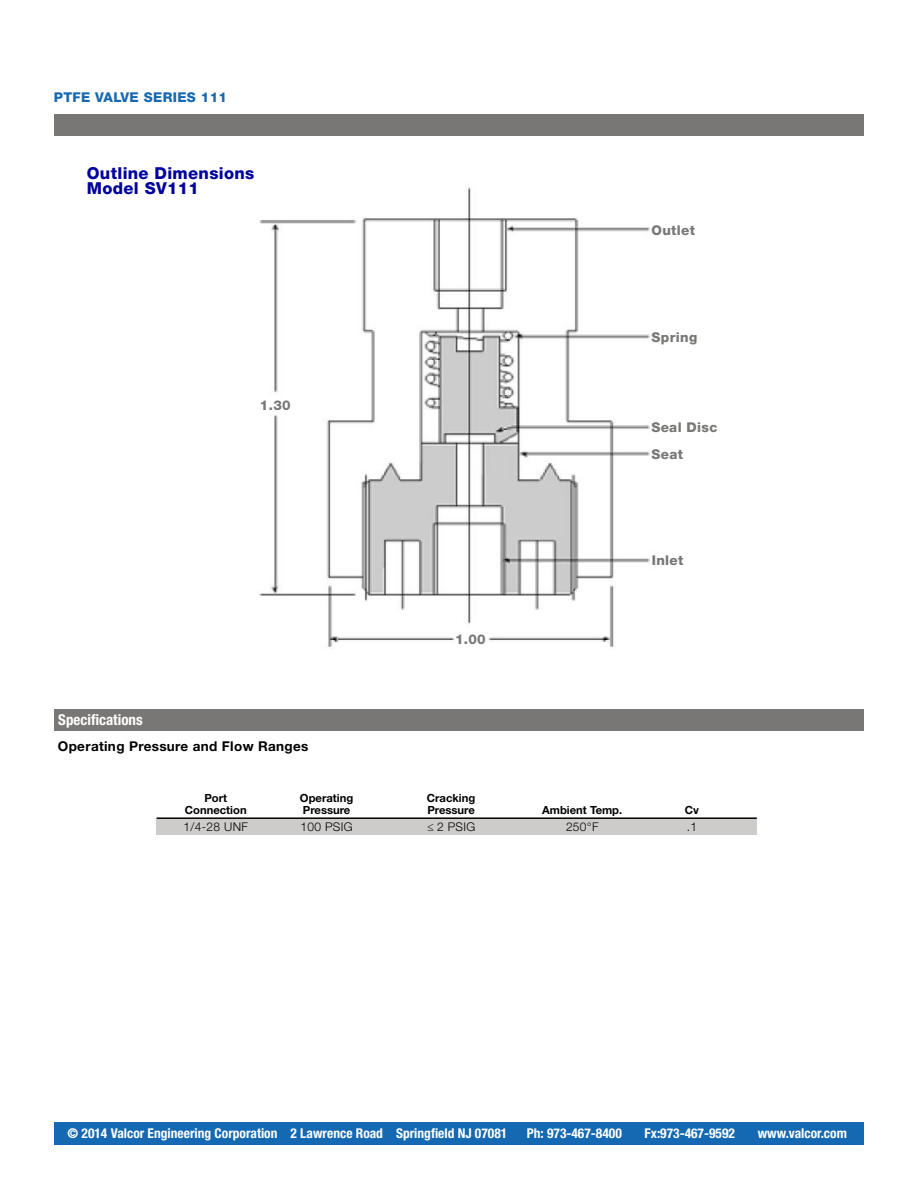
<style>
.page{position:relative;width:918px;height:1188px;background:#fff}
.page>*{position:absolute;margin:0;border:0;box-sizing:border-box;transform-origin:0 0}
.Page2_BLUE_HEADER{font:800 16.5px "Helvetica Neue LT Std";letter-spacing:.02em;color:#00009e}
.Gray_Bar_HEADER{font:700 condensed 15px "Helvetica Neue LT Std";color:#fff}
.Page2_BLUE_HEADER-2{font:700 condensed 13.5px "Helvetica Neue LT Std";color:#fff}
.Page2_BLUE_HEADER-3{font:800 13.5px "Helvetica Neue LT Std";letter-spacing:.025em;color:#797776}
.Operating_Pressure{font:700 13.5px "Helvetica Neue LT Std";letter-spacing:.025em;color:#000}
.Page2_BLUE_HEADER-4{font:800 13.5px "Helvetica Neue LT Std";letter-spacing:.025em;color:#1568b2}
.Table_Data{font:300 12px "Helvetica Neue LT Std";letter-spacing:.025em;color:#010000}
.Table_Headers{font:700 11.25px "Helvetica Neue LT Std";color:#000}
</style>
<div class="page">
<img style="left:90px;top:135px;width:756px;height:514px">
<div style="left:156px;top:819px;width:601px;height:15px;background:#ceccca"></div>
<div style="left:54px;top:709px;width:810px;height:22px;background:#797776"></div>
<div style="left:54px;top:1123px;width:810px;height:22px;background:#1568b2"></div>
<hr style="left:157px;top:817px;width:600px;height:2px;background:#000">
<div style="left:54px;top:114px;width:810px;height:21px;background:#797776"></div>
<p class="Page2_BLUE_HEADER-4" style="left:54px;top:89px;width:175px">PTFE VALVE SERIES 111</p>
<p class="Page2_BLUE_HEADER" style="left:87px;top:163px;width:169px">Outline Dimensions</p>
<p class="Page2_BLUE_HEADER" style="left:87px;top:178px;width:114px">Model SV111</p>
<p class="Page2_BLUE_HEADER-3" style="left:260px;top:397px;width:32px">1.30</p>
<p class="Gray_Bar_HEADER" style="left:58px;top:711px;width:86px">Specifications</p>
<p class="Page2_BLUE_HEADER-3" style="left:455px;top:631px;width:32px">1.00</p>
<p class="Page2_BLUE_HEADER-3" style="left:652px;top:222px;width:45px">Outlet</p>
<p class="Page2_BLUE_HEADER-3" style="left:652px;top:329px;width:47px">Spring</p>
<p class="Page2_BLUE_HEADER-3" style="left:651px;top:420px;width:67px">Seal Disc</p>
<p class="Page2_BLUE_HEADER-3" style="left:652px;top:446px;width:33px">Seat</p>
<p class="Page2_BLUE_HEADER-3" style="left:652px;top:552px;width:33px">Inlet</p>
<p class="Operating_Pressure" style="left:58px;top:738px;width:252px">Operating Pressure and Flow Ranges</p>
<p class="Table_Headers" style="left:300px;top:791px;width:55px">Operating</p>
<p class="Table_Headers" style="left:303px;top:803px;width:49px">Pressure</p>
<p class="Table_Headers" style="left:427px;top:791px;width:50px">Cracking</p>
<p class="Table_Headers" style="left:427px;top:803px;width:49px">Pressure</p>
<p class="Table_Headers" style="left:542px;top:803px;width:82px">Ambient Temp.</p>
<p class="Table_Headers" style="left:685px;top:803px;width:16px">Cv</p>
<p class="Table_Headers" style="left:204px;top:791px;width:24px">Port</p>
<p class="Table_Headers" style="left:185px;top:803px;width:63px">Connection</p>
<p class="Table_Data" style="left:184px;top:819px;width:66px">1/4-28 UNF</p>
<p class="Table_Data" style="left:301px;top:819px;width:54px">100 PSIG</p>
<p class="Table_Data" style="left:566px;top:819px;width:34px">250°F</p>
<p class="Table_Data" style="left:687px;top:819px;width:12px">.1</p>
<p class="Table_Data" style="left:427px;top:819px;width:50px">≤ 2 PSIG</p>
<p class="Page2_BLUE_HEADER-2" style="left:68px;top:1125px;width:441px">© 2014 Valcor Engineering Corporation 2 Lawrence Road Springfield NJ 07081</p>
<p class="Page2_BLUE_HEADER-2" style="left:527px;top:1125px;width:97px">Ph: 973-467-8400</p>
<p class="Page2_BLUE_HEADER-2" style="left:645px;top:1125px;width:92px">Fx:973-467-9592</p>
<p class="Page2_BLUE_HEADER-2" style="left:758px;top:1125px;width:91px">www.valcor.com</p>
</div>
